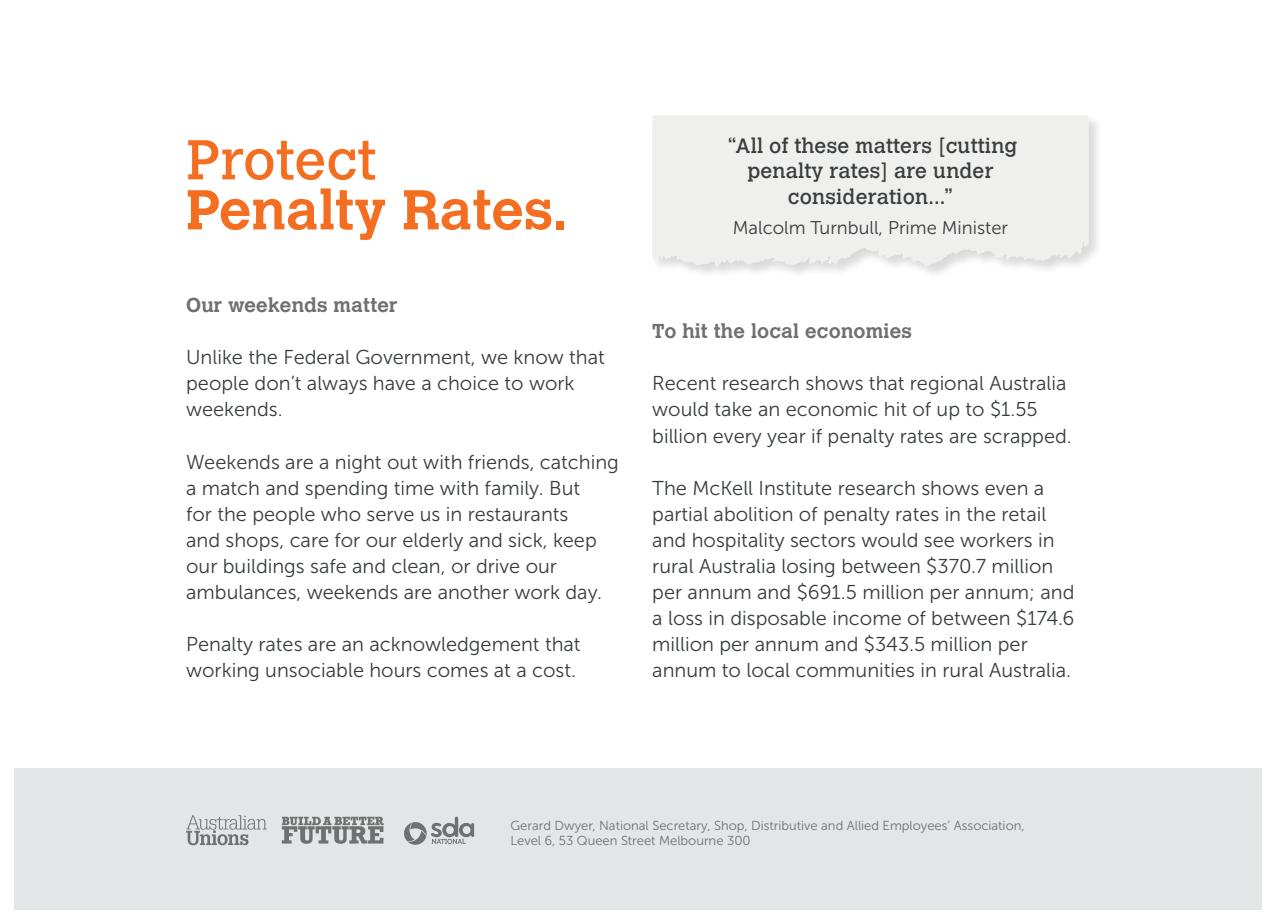
<style>
.page{position:relative;width:1275px;height:924px;background:#fff}
.page>*{position:absolute;margin:0;border:0;box-sizing:border-box;transform-origin:0 0}
.t1{font:700 55.6px "Calvert";color:#f36e21}
.t2{font:55.6px "Calvert";color:#f36e21}
.t3{font:20.8px/25.2px "Calvert";letter-spacing:.01em;color:#393d3d;text-align:center}
.t4{font:20px/26px "Museo Sans 300";color:#393d3d}
.t5{font:700 20px "Calvert";letter-spacing:.01em;color:#6f7171}
.t6{font:18.4px "Museo Sans 300";color:#393d3d}
.t7{font:13px/15px "Museo Sans 300";color:#6f7171}
</style>
<div class="page">
<div style="left:14px;top:768px;width:1247px;height:141px;background:#e4e5e7"></div>
<div style="left:651px;top:114px;width:452px;height:166px;background:#231f20;opacity:.33"></div>
<svg style="left:652px;top:115px;width:437px;height:152px;fill:#efefee"></svg>
<svg style="left:652px;top:252px;width:63px;height:13px"></svg>
<div style="left:652px;top:115px;width:432px;height:137px;background:#efefee"></div>
<svg style="left:282px;top:816px;width:102px;height:27px"></svg>
<svg style="left:186px;top:815px;width:81px;height:29px"></svg>
<svg style="left:404px;top:816px;width:70px;height:28px"></svg>
<h1 class="t2" style="left:186px;top:128px;width:191px">Protect</h1>
<h1 class="t1" style="left:186px;top:174px;width:383px">Penalty Rates.</h1>
<p class="t5" style="left:186px;top:292px;width:213px">Our weekends matter</p>
<p class="t4" style="left:186px;top:344px;width:420px">Unlike the Federal Government, we know that people don’t always have a choice to work weekends.</p>
<p class="t4" style="left:186px;top:448px;width:434px">Weekends are a night out with friends, catching a match and spending time with family. But<br>for the people who serve us in restaurants<br>and shops, care for our elderly and sick, keep our buildings safe and clean, or drive our ambulances, weekends are another work day.</p>
<p class="t4" style="left:186px;top:630px;width:396px">Penalty rates are an acknowledgement that working unsociable hours comes at a cost.</p>
<p class="t3" style="left:727px;top:133px;width:291px">“All of these matters [cutting penalty rates] are under consideration...”</p>
<p class="t6" style="left:733px;top:217px;width:277px">Malcolm Turnbull, Prime Minister</p>
<p class="t5" style="left:652px;top:318px;width:261px">To hit the local economies</p>
<p class="t4" style="left:652px;top:370px;width:421px">Recent research shows that regional Australia would take an economic hit of up to $1.55 billion every year if penalty rates are scrapped.</p>
<p class="t4" style="left:652px;top:474px;width:424px">The McKell Institute research shows even a partial abolition of penalty rates in the retail and hospitality sectors would see workers in rural Australia losing between $370.7 million per annum and $691.5 million per annum; and a loss in disposable income of between $174.6 million per annum and $343.5 million per annum to local communities in rural Australia.</p>
<p class="t7" style="left:510px;top:818px;width:516px">Gerard Dwyer, National Secretary, Shop, Distributive and Allied Employees’ Association,<br>Level 6, 53 Queen Street Melbourne 300</p>
</div>
